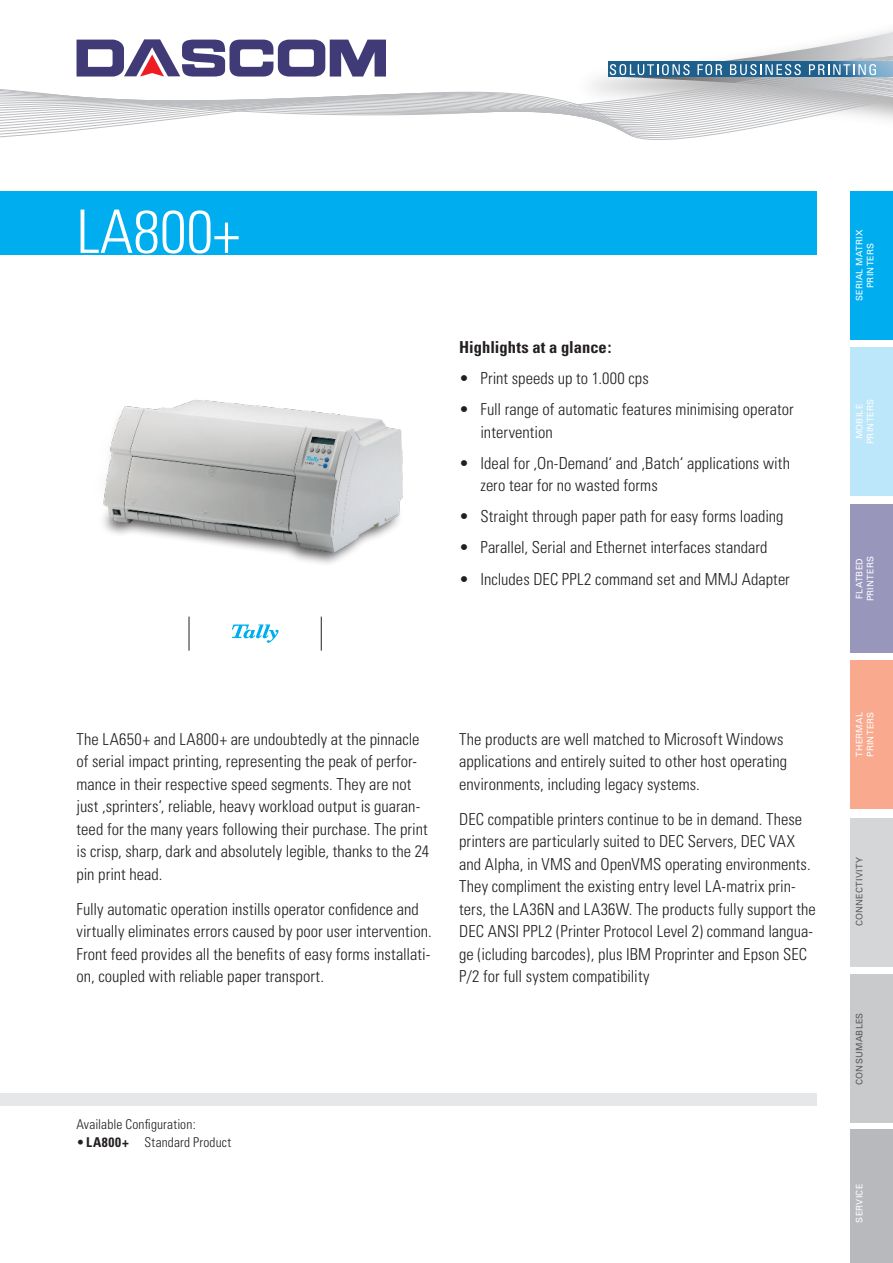
<style>
.page{position:relative;width:893px;height:1263px;background:#fff}
.page>*{position:absolute;margin:0;border:0;box-sizing:border-box;transform-origin:0 0}
.t1{font:300 condensed 60px "Univers";color:#fff}
.t2{font:300 condensed 16.5px/22.5px "Univers";letter-spacing:.005em;color:#231f20}
.t3{font:700 condensed 16.5px "Univers";color:#231f20}
.t4{font:300 condensed 13.5px "Univers";letter-spacing:.01em;color:#231f20}
.t5{font:9px/10.6px "Univers";letter-spacing:.03em;color:#fff}
.t6{font:9px "Univers";letter-spacing:.03em;color:#57585a}
.s1{font-weight:700}
</style>
<div class="page">
<div style="left:850px;top:660px;width:43px;height:149px;background:#f8a98e"></div>
<div style="left:850px;top:191px;width:43px;height:149px;background:#00aeef"></div>
<div style="left:850px;top:347px;width:43px;height:148px;background:#bce6fa"></div>
<div style="left:850px;top:504px;width:43px;height:149px;background:#9996bc"></div>
<div style="left:850px;top:818px;width:43px;height:149px;background:#d5d6d8"></div>
<div style="left:850px;top:974px;width:43px;height:149px;background:#c9cacc"></div>
<div style="left:850px;top:1129px;width:43px;height:134px;background:#b8b9bc"></div>
<svg style="left:232px;top:624px;width:47px;height:19px"></svg>
<hr style="left:189px;top:617px;width:1px;height:34px;background:#231f20">
<hr style="left:321px;top:617px;width:1px;height:34px;background:#231f20">
<div style="left:0;top:1093px;width:816px;height:13px;background:#e6e7e9"></div>
<svg style="left:0;top:30px;width:893px;height:110px"></svg>
<div style="left:0;top:191px;width:816px;height:64px;background:#00aeef"></div>
<img style="left:103px;top:399px;width:300px;height:165px">
<h1 class="t1" style="left:77px;top:196px;width:285px">Produktname</h1>
<h1 class="t1" style="left:77px;top:196px;width:165px">LA800+</h1>
<p class="t3" style="left:459px;top:337px;width:154px">Highlights at a glance:</p>
<p class="t2" style="left:459px;top:367px;width:191px">• Print speeds up to 1.000 cps</p>
<p class="t2" style="left:480px;top:398px;width:315px;text-indent:-21px">• Full range of automatic features minimising operator intervention</p>
<p class="t2" style="left:480px;top:452px;width:311px;text-indent:-21px">• Ideal for ‚On-Demand‘ and ‚Batch‘ applications with zero tear for no wasted forms</p>
<p class="t2" style="left:459px;top:505px;width:326px">• Straight through paper path for easy forms loading</p>
<p class="t2" style="left:459px;top:536px;width:310px">• Parallel, Serial and Ethernet interfaces standard</p>
<p class="t2" style="left:459px;top:567px;width:332px">• Includes DEC PPL2 command set and MMJ Adapter</p>
<p class="t5" style="left:854px;top:301px;width:73px;text-align:center;rotate:-90deg">SERIAL MATRIX<br>PRINTERS</p>
<p class="t5" style="left:854px;top:444px;width:47px;text-align:center;rotate:-90deg">MOBILE<br>PRINTERS</p>
<p class="t5" style="left:854px;top:601px;width:47px;rotate:-90deg">FLATBED<br>PRINTERS</p>
<p class="t2" style="left:77px;top:727px;width:354px">The LA650+ and LA800+ are undoubtedly at the pinnacle of serial impact printing, representing the peak of perfor&shy;mance in their respective speed segments. They are not just ‚sprinters‘, reliable, heavy workload output is guaran&shy;teed for the many years following their purchase. The print is crisp, sharp, dark and absolutely legible, thanks to the 24 pin print head.</p>
<p class="t2" style="left:77px;top:898px;width:357px">Fully automatic operation instills operator confidence and virtually eliminates errors caused by poor user intervention.<br>Front feed provides all the benefits of easy forms installati&shy;on, coupled with reliable paper transport.</p>
<p class="t2" style="left:459px;top:727px;width:329px">The products are well matched to Microsoft Windows applications and entirely suited to other host operating environments, including legacy systems.</p>
<p class="t2" style="left:459px;top:808px;width:358px">DEC compatible printers continue to be in demand. These printers are particularly suited to DEC Servers, DEC VAX and Alpha, in VMS and OpenVMS operating environments.<br>They compliment the existing entry level LA-matrix prin&shy;ters, the LA36N and LA36W. The products fully support the DEC ANSI PPL2 (Printer Protocol Level 2) command langua&shy;ge (icluding barcodes), plus IBM Proprinter and Epson SEC P/2 for full system compatibility</p>
<p class="t4" style="left:77px;top:1116px;width:121px">Available Configuration:</p>
<p class="t4" style="left:77px;top:1134px;width:156px">• <span class="s1">LA800+</span> Standard Product</p>
<p class="t5" style="left:854px;top:757px;width:47px;rotate:-90deg">THERMAL<br>PRINTERS</p>
<p class="t6" style="left:854px;top:926px;width:71px;rotate:-90deg">CONNECTIVITY</p>
<p class="t6" style="left:854px;top:1085px;width:74px;rotate:-90deg">CONSUMABLES</p>
<p class="t5" style="left:854px;top:1222px;width:40px;rotate:-90deg">SERVICE</p>
</div>
